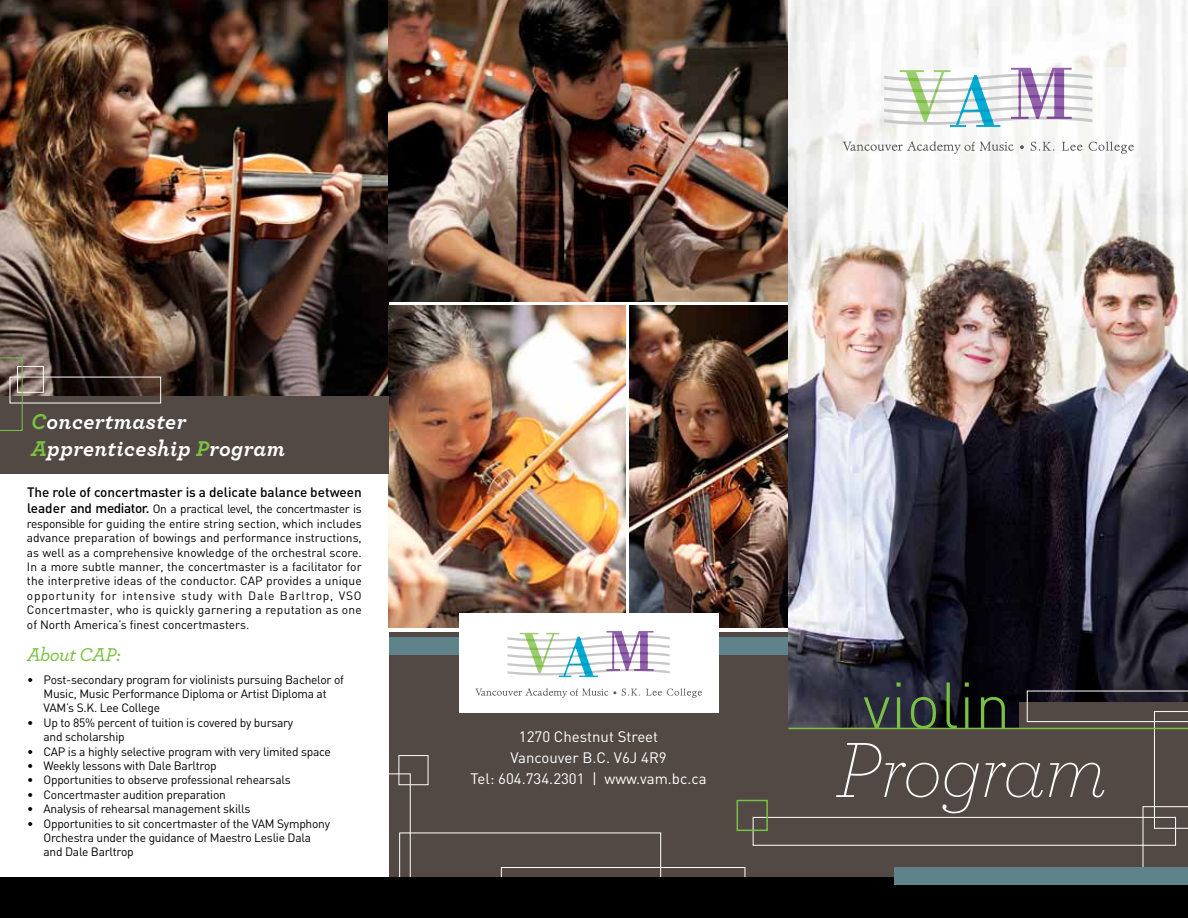
<style>
.page{position:relative;width:1188px;height:918px;background:#fff}
.page>*{position:absolute;margin:0;border:0;box-sizing:border-box;transform-origin:0 0}
.t1{font:italic 200 82.05px "Archer";letter-spacing:-.02em;color:#fff}
.t2{font:300 64.5px "DIN";color:#7ac143}
.t3{font:italic 700 22.5px/27px "Archer";letter-spacing:.02em;color:#fff}
.t4{font:italic 500 19.5px "Archer";letter-spacing:-.025em;color:#7ac143}
.t5{font:15px/21px "DIN";color:#fff;text-align:center}
.t6{font:500 13.5px "DIN";color:#000}
.t7{font:12px/14.4px "DIN";letter-spacing:-.02em;color:#000}
.s1{color:#7ac143}
.s2{font-weight:500;font-size:13.5px}
</style>
<div class="page">
<div style="left:786px;top:644px;width:402px;height:274px;background:#524944"></div>
<img style="left:0;top:0;width:389px;height:396px">
<img style="left:389px;top:0;width:399px;height:301px">
<img style="left:389px;top:306px;width:236px;height:322px">
<img style="left:630px;top:306px;width:158px;height:322px">
<div style="left:0;top:396px;width:389px;height:78px;background:#524944"></div>
<div style="left:389px;top:632px;width:399px;height:276px;background:#524944"></div>
<div style="left:17px;top:366px;width:27px;height:27px;border:1px solid #fff"></div>
<svg style="left:0;top:357px;width:23px;height:74px"></svg>
<div style="left:367px;top:774px;width:44px;height:117px;border:1px solid #fff"></div>
<div style="left:389px;top:637px;width:399px;height:17px;background:#5e838a"></div>
<div style="left:459px;top:613px;width:259px;height:100px;background:#fff"></div>
<svg style="left:507px;top:631px;width:163px;height:47px"></svg>
<svg style="left:622px;top:689px;width:18px;height:7px"></svg>
<svg style="left:646px;top:688px;width:56px;height:10px"></svg>
<svg style="left:475px;top:688px;width:141px;height:10px"></svg>
<div style="left:399px;top:755px;width:29px;height:30px;border:1px solid #fff"></div>
<div style="left:501px;top:867px;width:244px;height:42px;border:1px solid #fff"></div>
<img style="left:788px;top:0;width:400px;height:728px">
<svg style="left:884px;top:68px;width:208px;height:60px"></svg>
<svg style="left:843px;top:141px;width:171px;height:13px"></svg>
<svg style="left:1031px;top:142px;width:23px;height:9px"></svg>
<svg style="left:1062px;top:142px;width:20px;height:9px"></svg>
<svg style="left:1089px;top:141px;width:45px;height:13px"></svg>
<svg style="left:1020px;top:145px;width:4px;height:4px"></svg>
<div style="left:753px;top:817px;width:423px;height:29px;border:1px solid #fff"></div>
<div style="left:737px;top:800px;width:31px;height:31px;border:2px solid #7ac143"></div>
<svg style="left:1020px;top:702px;width:7px;height:28px"></svg>
<svg style="left:1027px;top:691px;width:161px;height:176px"></svg>
<hr style="left:788px;top:728px;width:400px;height:1px;background:#7ac143">
<div style="left:0;top:878px;width:1188px;height:40px;background:#000"></div>
<div style="left:894px;top:867px;width:294px;height:18px;background:#5e838a"></div>
<h3 class="t3" style="left:31px;top:407px;width:255px"><span class="s1">C</span>oncertmaster<br><span class="s1">A</span>pprenticeship <span class="s1">P</span>rogram</h3>
<p class="t6" style="left:27px;top:484px;width:336px">The role of concertmaster is a delicate balance between</p>
<p class="t7" style="left:27px;top:502px;width:336px;text-align:justify"><span class="s2">leader and mediator.</span> On a practical level, the concertmaster is responsible for guiding the entire string section, which includes advance preparation of bowings and performance instructions, as well as a comprehensive knowledge of the orchestral score.<br>In a more subtle manner, the concertmaster is a facilitator for the interpretive ideas of the conductor. CAP provides a unique opportunity for intensive study with Dale Barltrop, VSO Concertmaster, who is quickly garnering a reputation as one of North America’s finest concertmasters.</p>
<h3 class="t4" style="left:27px;top:640px;width:95px">About CAP:</h3>
<p class="t7" style="left:44px;top:672px;width:302px;text-indent:-16px">• Post-secondary program for violinists pursuing Bachelor of<br>Music, Music Performance Diploma or Artist Diploma at<br>VAM’s S.K. Lee College</p>
<p class="t7" style="left:44px;top:715px;width:251px;text-indent:-16px">• Up to 85% percent of tuition is covered by bursary and scholarship</p>
<p class="t7" style="left:27px;top:744px;width:305px">• CAP is a highly selective program with very limited space</p>
<p class="t7" style="left:27px;top:758px;width:191px">• Weekly lessons with Dale Barltrop</p>
<p class="t7" style="left:27px;top:773px;width:265px">• Opportunities to observe professional rehearsals</p>
<p class="t7" style="left:27px;top:787px;width:200px">• Concertmaster audition preparation</p>
<p class="t7" style="left:27px;top:801px;width:225px">• Analysis of rehearsal management skills</p>
<p class="t7" style="left:44px;top:816px;width:288px;text-indent:-16px">• Opportunities to sit concertmaster of the VAM Symphony<br>Orchestra under the guidance of Maestro Leslie Dala and Dale Barltrop</p>
<p class="t5" style="left:471px;top:726px;width:238px">1270 Chestnut Street<br>Vancouver B.C. V6J 4R9<br>Tel: 604.734.2301 | www.vam.bc.ca</p>
<h2 class="t2" style="left:863px;top:666px;width:149px">violin</h2>
<h1 class="t1" style="left:836px;top:716px;width:273px">Program</h1>
</div>
